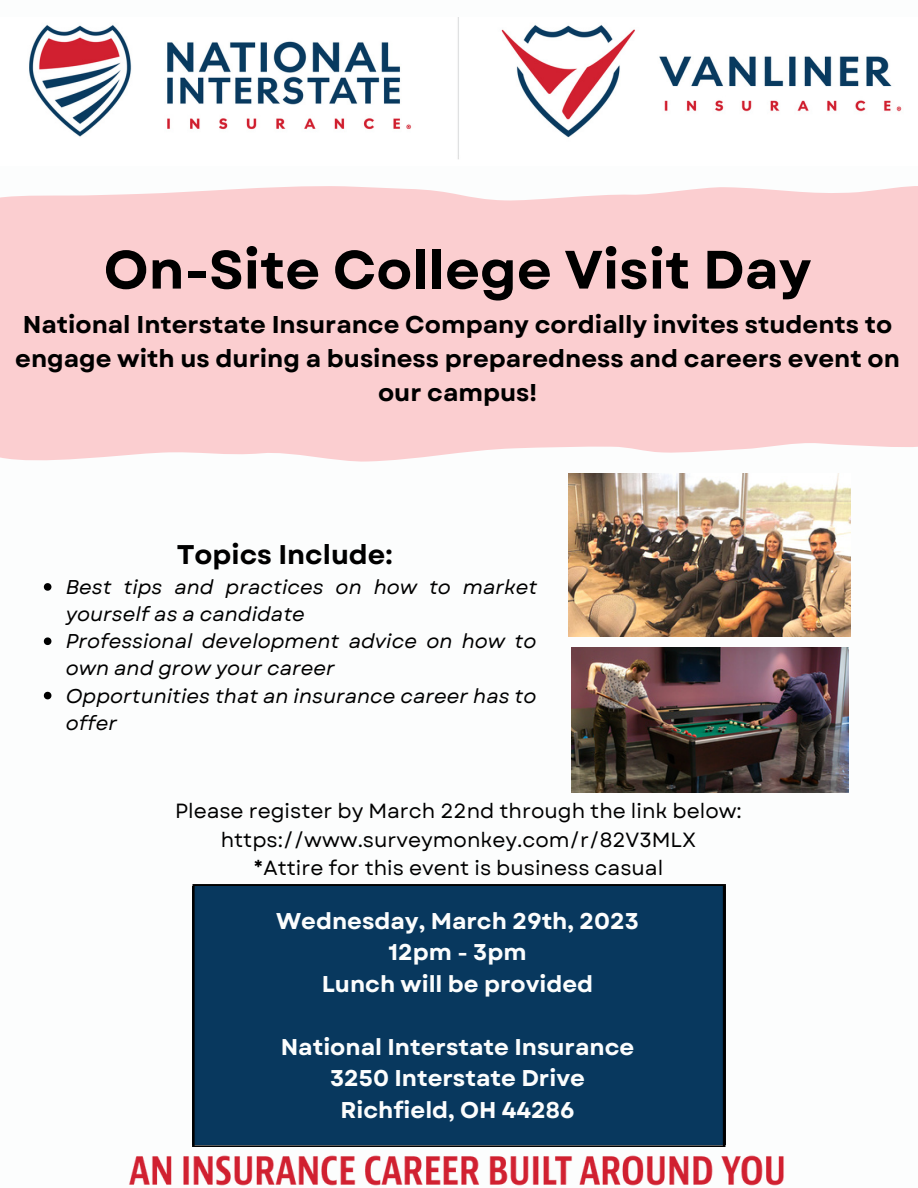
<style>
.page{position:relative;width:918px;height:1188px;background:#fff}
.page>*{position:absolute;margin:0;border:0;box-sizing:border-box;transform-origin:0 0}
.t1{font:700 53.85px "Garet";color:#000}
.t2{font:700 27px "Garet";color:#000}
.t3{font:700 24.3px/33.9px "Garet";color:#000;text-align:center}
.t4{font:700 22.8px/31.5px "Garet";color:#fcfdfd;text-align:center}
.t5{font:20.55px/28.3px "Garet";color:#000;text-align:center}
.t6{font:italic 19.95px/27.2px "Garet";color:#000}
</style>
<div class="page">
<img style="left:29px;top:17px;width:873px;height:143px">
<div style="left:0;top:186px;width:918px;height:276px;background:#fbced0"></div>
<div style="left:193px;top:887px;width:532px;height:260px;background:#08385e"></div>
<img style="left:569px;top:473px;width:281px;height:163px">
<img style="left:572px;top:647px;width:276px;height:145px">
<img style="left:129px;top:1155px;width:655px;height:31px">
<svg style="left:44px;top:583px;width:7px;height:8px"></svg>
<svg style="left:44px;top:637px;width:7px;height:8px"></svg>
<svg style="left:44px;top:692px;width:7px;height:7px"></svg>
<h1 class="t1" style="left:104px;top:231px;width:709px">On-Site College Visit Day</h1>
<p class="t3" style="left:15px;top:308px;width:886px">National Interstate Insurance Company cordially invites students to engage with us during a business preparedness and careers event on our campus!</p>
<h2 class="t2" style="left:177px;top:535px;width:217px">Topics Include:</h2>
<p class="t6" style="left:66px;top:574px;width:473px">Best tips and practices on how to market yourself as a candidate<br>Professional development advice on how to own and grow your career<br>Opportunities that an insurance career has to offer</p>
<p class="t5" style="left:175px;top:797px;width:568px">Please register by March 22nd through the link below: https://www.surveymonkey.com/r/82V3MLX<br>*Attire for this event is business casual</p>
<p class="t4" style="left:276px;top:905px;width:364px">Wednesday, March 29th, 2023<br>12pm - 3pm<br>Lunch will be provided</p>
<p class="t4" style="left:281px;top:1031px;width:355px">National Interstate Insurance<br>3250 Interstate Drive<br>Richfield, OH 44286</p>
</div>
